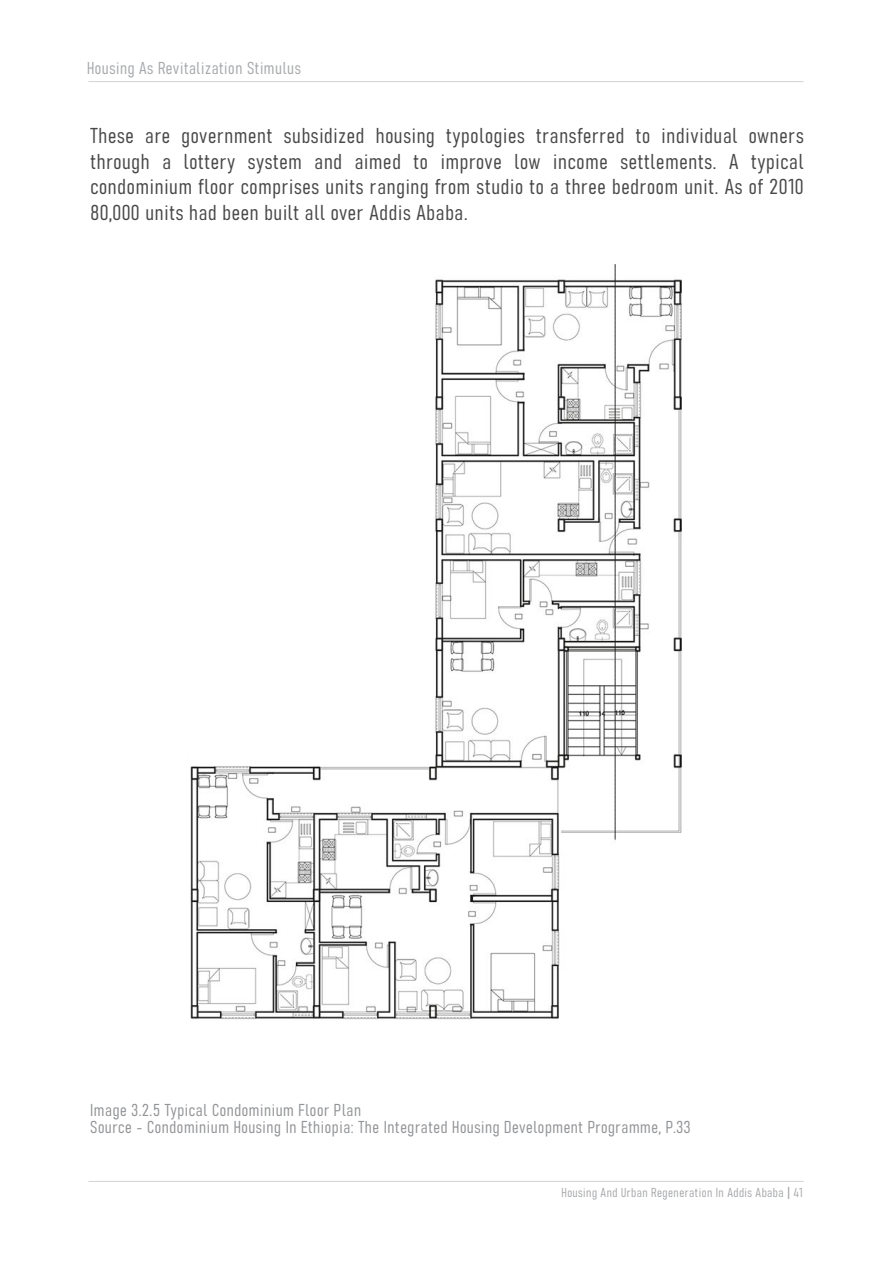
<style>
.page{position:relative;width:893px;height:1263px;background:#fff}
.page>*{position:absolute;margin:0;border:0;box-sizing:border-box;transform-origin:0 0}
.t1{font:21.3px/25.5px "Bahnschrift";letter-spacing:.035em;color:#494949;text-align:justify}
.t2{font:16.95px/17px "Bahnschrift";letter-spacing:.035em;color:#929497}
.t3{font:16.95px "Bahnschrift";letter-spacing:.035em;color:#a7a9ac}
.t4{font:12.75px "Bahnschrift";letter-spacing:.035em;color:#a7a9ac}
.s1{font-size:16.95px}
</style>
<div class="page">
<img style="left:190px;top:265px;width:491px;height:755px">
<hr style="left:88px;top:81px;width:716px;height:1px;background:#d1d3d4">
<hr style="left:88px;top:1181px;width:716px;height:1px;background:#d1d3d4">
<p class="t3" style="left:87px;top:55px;width:215px">Housing As Revitalization Stimulus</p>
<p class="t1" style="left:90px;top:122px;width:715px">These are government subsidized housing typologies transferred to individual owners through a lottery system and aimed to improve low income settlements. A typical condominium floor comprises units ranging from studio to a three bedroom unit. As of 2010<br>80,000 units had been built all over Addis Ababa.</p>
<p class="t2" style="left:90px;top:1100px;width:602px">Image 3.2.5 Typical Condominium Floor Plan<br>Source - Condominium Housing In Ethiopia: The Integrated Housing Development Programme, P.33</p>
<p class="t4" style="left:562px;top:1183px;width:242px">Housing And Urban Regeneration In Addis Ababa <span class="s1">I</span> 41</p>
</div>
